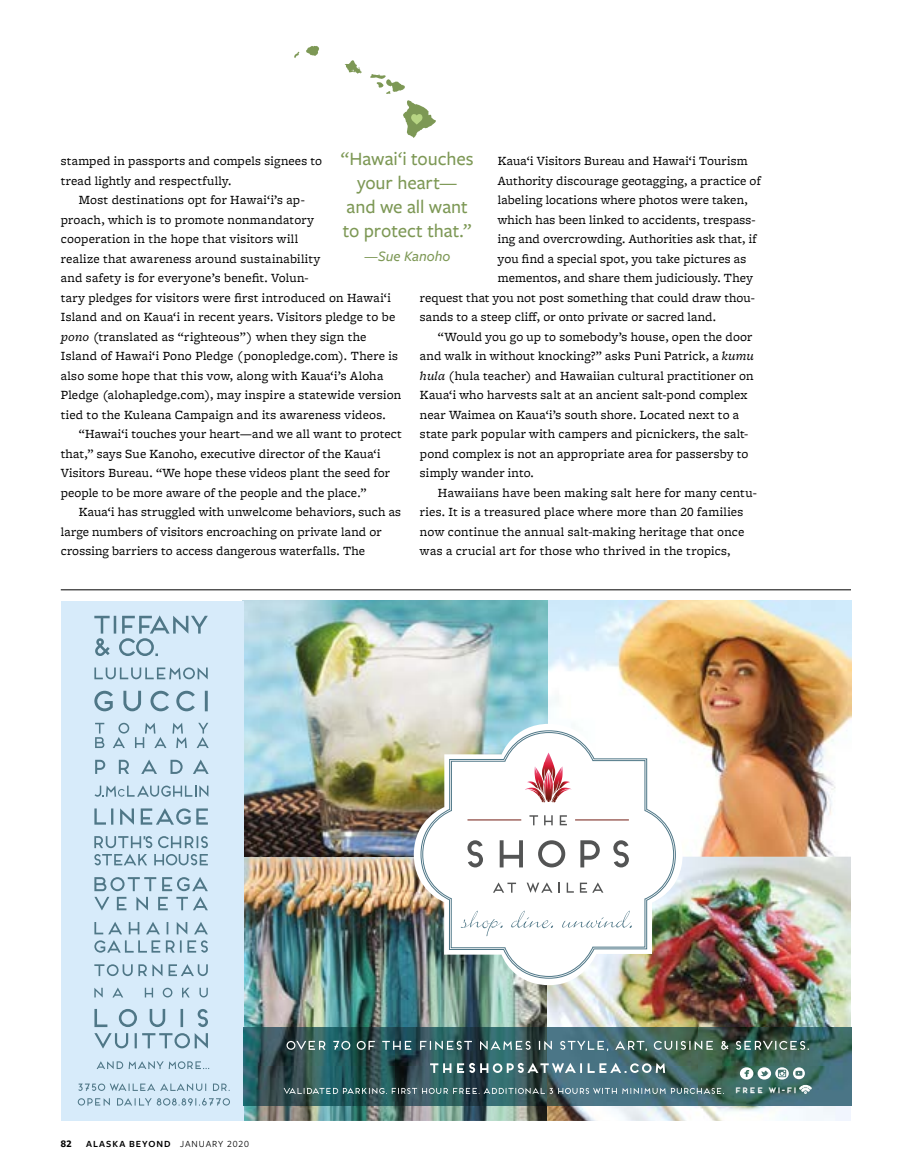
<style>
.page{position:relative;width:905px;height:1175px;background:#fff}
.page>*{position:absolute;margin:0;border:0;box-sizing:border-box;transform-origin:0 0}
.t1{font:500 19.5px/24px "Freight Sans Pro";color:#7d9855;text-align:center}
.t2{font:italic 500 15px "Freight Sans Pro";color:#7d9855}
.t3{font:13.05px/19.5px "Freight Micro Pro";letter-spacing:.015em;color:#000}
.t4{font:700 10.5px "Freight Sans Pro";color:#000}
.t5{font:600 9.75px "Freight Sans Pro";letter-spacing:.1em;color:#000}
.t6{font:700 7.65px "Frontage";color:#fff}
.s1{font-style:italic}
.s2{font-weight:400}
</style>
<div class="page">
<hr style="left:61px;top:589px;width:790px;height:1px;background:#000">
<img style="left:243px;top:601px;width:608px;height:519px">
<div style="left:61px;top:601px;width:182px;height:519px;background:#d7ebfa"></div>
<img style="left:243px;top:1027px;width:608px;height:78px">
<img style="left:414px;top:724px;width:268px;height:261px">
<img style="left:420px;top:730px;width:255px;height:248px">
<img style="left:422px;top:732px;width:251px;height:244px">
<svg style="left:461px;top:910px;width:171px;height:26px"></svg>
<svg style="left:467px;top:840px;width:16px;height:27px"></svg>
<svg style="left:499px;top:840px;width:24px;height:27px"></svg>
<svg style="left:538px;top:840px;width:27px;height:27px"></svg>
<svg style="left:580px;top:840px;width:19px;height:27px"></svg>
<svg style="left:613px;top:840px;width:16px;height:27px"></svg>
<svg style="left:493px;top:882px;width:23px;height:10px"></svg>
<svg style="left:526px;top:882px;width:26px;height:10px"></svg>
<svg style="left:566px;top:882px;width:8px;height:10px"></svg>
<svg style="left:580px;top:882px;width:23px;height:10px"></svg>
<svg style="left:529px;top:815px;width:9px;height:10px"></svg>
<svg style="left:544px;top:815px;width:8px;height:10px"></svg>
<svg style="left:559px;top:815px;width:8px;height:10px"></svg>
<hr style="left:575px;top:819px;width:54px;height:1px;background:#721c13">
<hr style="left:467px;top:819px;width:54px;height:1px;background:#721c13">
<svg style="left:525px;top:752px;width:46px;height:50px"></svg>
<img style="left:286px;top:1040px;width:522px;height:11px">
<svg style="left:430px;top:1062px;width:235px;height:10px"></svg>
<svg style="left:283px;top:1087px;width:440px;height:6px;background:#648286"></svg>
<svg style="left:739px;top:1067px;width:72px;height:26px"></svg>
<svg style="left:78px;top:1098px;width:152px;height:7px"></svg>
<svg style="left:78px;top:1083px;width:152px;height:8px"></svg>
<svg style="left:97px;top:1061px;width:112px;height:8px"></svg>
<svg style="left:94px;top:877px;width:114px;height:33px"></svg>
<svg style="left:94px;top:690px;width:114px;height:21px"></svg>
<svg style="left:94px;top:1033px;width:114px;height:15px"></svg>
<svg style="left:94px;top:1009px;width:114px;height:18px"></svg>
<svg style="left:94px;top:940px;width:114px;height:12px"></svg>
<svg style="left:94px;top:922px;width:114px;height:12px"></svg>
<svg style="left:94px;top:836px;width:114px;height:29px"></svg>
<svg style="left:95px;top:722px;width:114px;height:26px"></svg>
<svg style="left:94px;top:808px;width:114px;height:16px"></svg>
<svg style="left:94px;top:615px;width:114px;height:41px"></svg>
<svg style="left:94px;top:667px;width:114px;height:12px"></svg>
<svg style="left:95px;top:759px;width:114px;height:15px"></svg>
<svg style="left:94px;top:964px;width:114px;height:12px"></svg>
<svg style="left:94px;top:987px;width:114px;height:10px"></svg>
<svg style="left:94px;top:785px;width:114px;height:11px"></svg>
<svg style="left:294px;top:51px;width:5px;height:7px"></svg>
<svg style="left:306px;top:46px;width:13px;height:10px"></svg>
<svg style="left:344px;top:60px;width:18px;height:14px"></svg>
<svg style="left:370px;top:74px;width:66px;height:64px"></svg>
<h1 class="t1" style="left:341px;top:146px;width:134px">“Hawai‘i touches your heart— and we all want to protect that.”</h1>
<p class="t2" style="left:364px;top:246px;width:88px">—Sue Kanoho</p>
<p class="t3" style="left:498px;top:151px;width:251px">Kaua‘i Visitors Bureau and Hawai‘i Tourism</p>
<p class="t3" style="left:498px;top:170px;width:264px">Authority discourage geotagging, a practice of</p>
<p class="t3" style="left:498px;top:190px;width:251px">labeling locations where photos were taken,</p>
<p class="t3" style="left:498px;top:209px;width:259px">which has been linked to accidents, trespass-</p>
<p class="t3" style="left:498px;top:229px;width:260px">ing and overcrowding. Authorities ask that, if</p>
<p class="t3" style="left:498px;top:248px;width:250px">you find a special spot, you take pictures as</p>
<p class="t3" style="left:498px;top:268px;width:257px">mementos, and share them judiciously. They</p>
<p class="t3" style="left:420px;top:287px;width:336px">request that you not post something that could draw thou-</p>
<p class="t3" style="left:420px;top:307px;width:297px">sands to a steep cliff, or onto private or sacred land.</p>
<p class="t3" style="left:438px;top:326px;width:316px">“Would you go up to somebody’s house, open the door</p>
<p class="t3" style="left:420px;top:346px;width:335px">and walk in without knocking?” asks Puni Patrick, a <span class="s1">kumu</span></p>
<p class="t3" style="left:420px;top:365px;width:335px"><span class="s1">hula</span> (hula teacher) and Hawaiian cultural practitioner on</p>
<p class="t3" style="left:420px;top:385px;width:329px">Kaua‘i who harvests salt at an ancient salt-pond complex</p>
<p class="t3" style="left:420px;top:404px;width:321px">near Waimea on Kaua‘i’s south shore. Located next to a</p>
<p class="t3" style="left:420px;top:424px;width:330px">state park popular with campers and picnickers, the salt-</p>
<p class="t3" style="left:420px;top:443px;width:330px">pond complex is not an appropriate area for passersby to</p>
<p class="t3" style="left:420px;top:463px;width:115px">simply wander into.</p>
<p class="t3" style="left:438px;top:482px;width:320px">Hawaiians have been making salt here for many centu-</p>
<p class="t3" style="left:420px;top:502px;width:325px">ries. It is a treasured place where more than 20 families</p>
<p class="t3" style="left:420px;top:521px;width:326px">now continue the annual salt-making heritage that once</p>
<p class="t3" style="left:420px;top:541px;width:312px">was a crucial art for those who thrived in the tropics,</p>
<p class="t3" style="left:61px;top:151px;width:263px">stamped in passports and compels signees to tread lightly and respectfully.</p>
<p class="t3" style="left:61px;top:190px;width:342px;text-indent:18px">Most destinations opt for Hawai‘i’s ap-<br>proach, which is to promote nonmandatory<br>cooperation in the hope that visitors will<br>realize that awareness around sustainability<br>and safety is for everyone’s benefit. Volun-<br>tary pledges for visitors were first introduced on Hawai‘i Island and on Kaua‘i in recent years. Visitors pledge to be <span class="s1">pono</span> (translated as “righteous”) when they sign the Island of Hawai‘i Pono Pledge (ponopledge.com). There is also some hope that this vow, along with Kaua‘i’s Aloha Pledge (alohapledge.com), may inspire a statewide version tied to the Kuleana Campaign and its awareness videos.</p>
<p class="t3" style="left:61px;top:424px;width:342px;text-indent:18px">“Hawai‘i touches your heart—and we all want to protect that,” says Sue Kanoho, executive director of the Kaua‘i Visitors Bureau. “We hope these videos plant the seed for people to be more aware of the people and the place.”</p>
<p class="t3" style="left:61px;top:502px;width:342px;text-indent:18px">Kaua‘i has struggled with unwelcome behaviors, such as large numbers of visitors encroaching on private land or crossing barriers to access dangerous waterfalls. The</p>
<p class="t4" style="left:61px;top:1136px;width:13px">82</p>
<p class="t5" style="left:86px;top:1137px;width:164px">ALASKA BEYOND <span class="s2">January 2020</span></p>
<p class="t6" style="left:734px;top:1085px;width:64px">FREE WI-FI</p>
</div>
